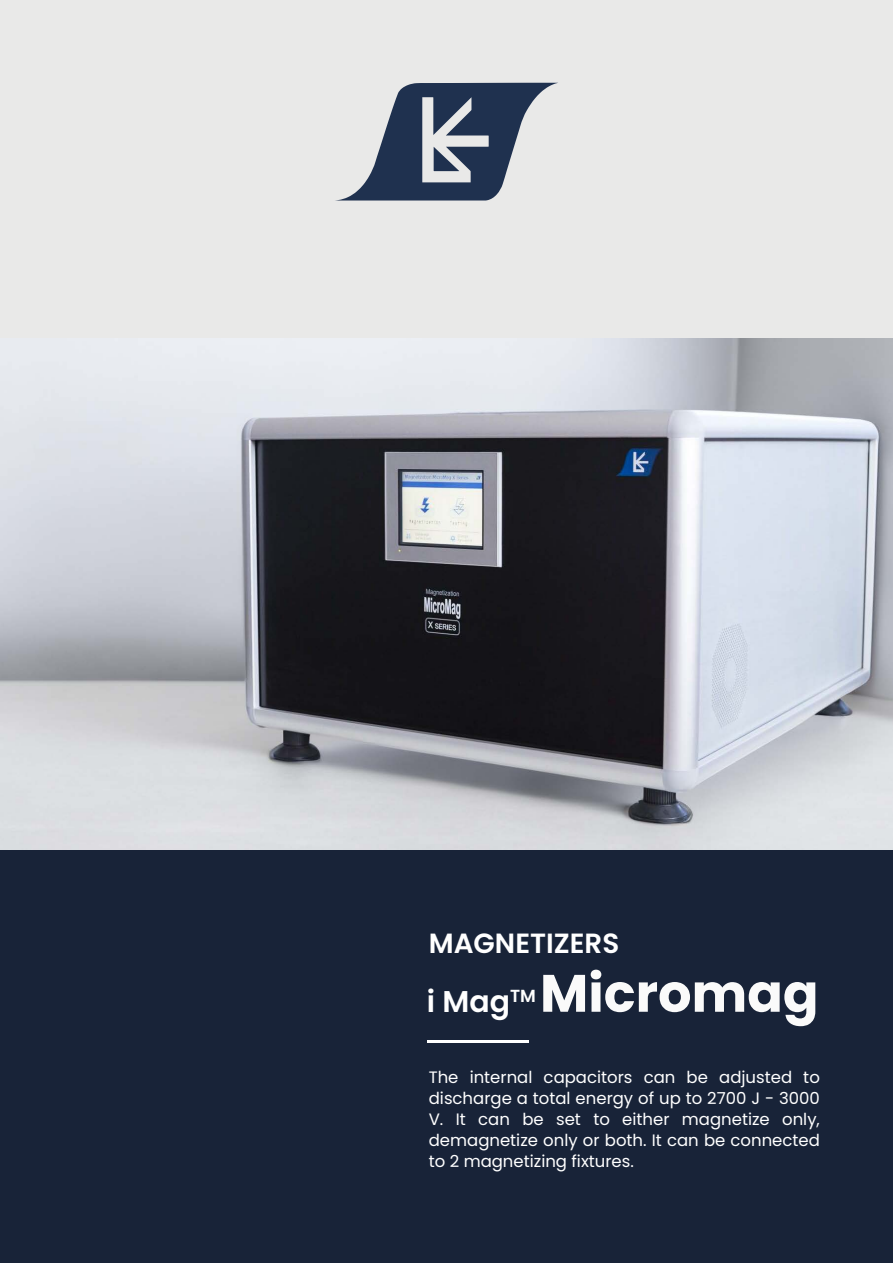
<style>
.page{position:relative;width:893px;height:1263px;background:#e9e9e8}
.page>*{position:absolute;margin:0;border:0;box-sizing:border-box;transform-origin:0 0}
.t1{font:700 52.5px "Poppins";color:#fafafa}
.t2{font:600 30px "Poppins";color:#fff}
.t3{font:600 27.75px "Poppins";color:#fff}
.t4{font:16.5px/21px "Poppins";color:#fff;text-align:justify}
</style>
<div class="page">
<div style="left:0;top:849px;width:893px;height:414px;background:#182338"></div>
<hr style="left:428px;top:1040px;width:101px;height:3px;background:#fff">
<svg style="left:339px;top:83px;width:218px;height:117px"></svg>
<img style="left:0;top:338px;width:893px;height:511px">
<h3 class="t3" style="left:429px;top:927px;width:192px">MAGNETIZERS</h3>
<h2 class="t2" style="left:427px;top:984px;width:110px">i Mag<sup>TM</sup></h2>
<h1 class="t1" style="left:540px;top:963px;width:280px">Micromag</h1>
<p class="t4" style="left:429px;top:1067px;width:393px">The internal capacitors can be adjusted to discharge a total energy of up to 2700 J - 3000<br>V. It can be set to either magnetize only, demagnetize only or both. It can be connected to 2 magnetizing fixtures.</p>
</div>
